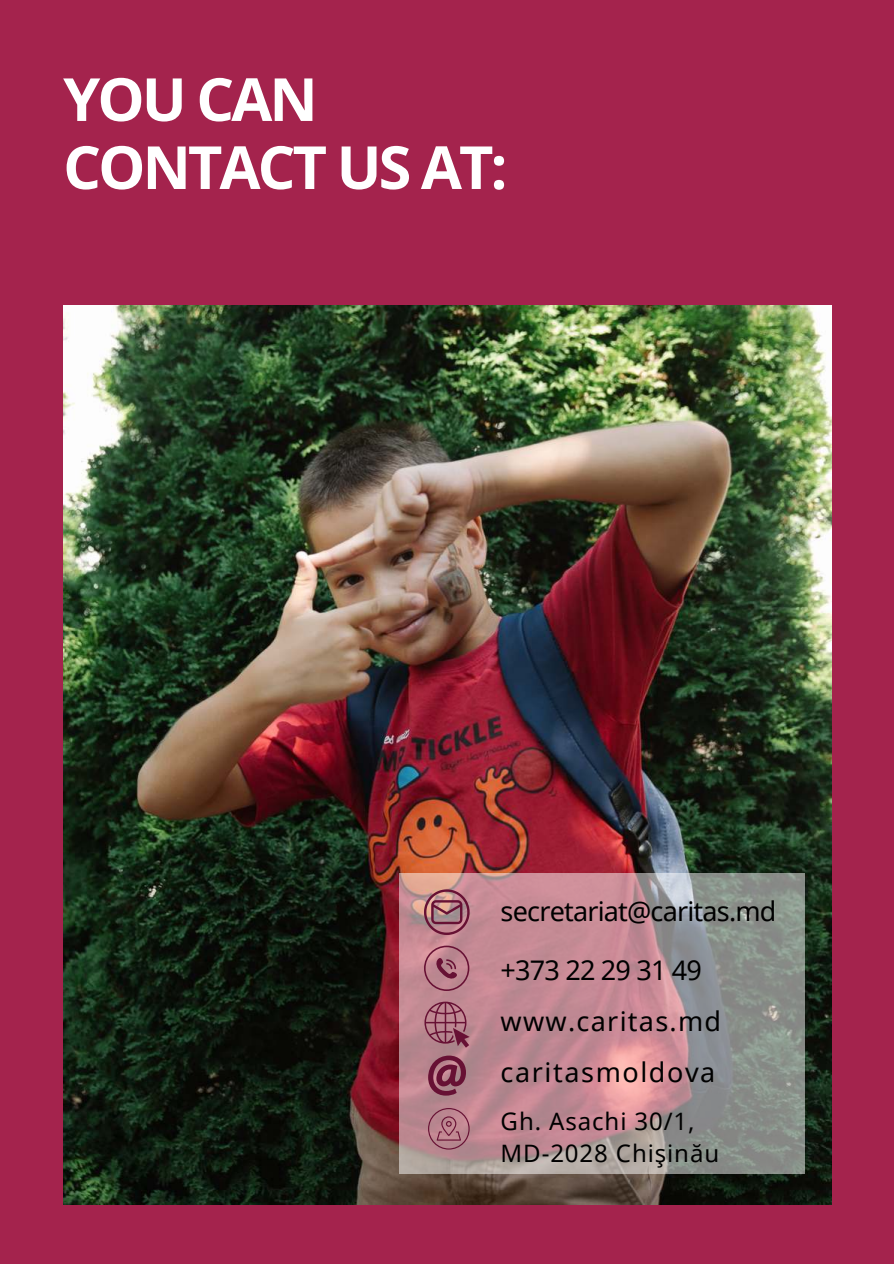
<style>
.page{position:relative;width:894px;height:1264px;background:#fff}
.page>*{position:absolute;margin:0;border:0;box-sizing:border-box;transform-origin:0 0}
.t1{font:700 59.55px/67.9px "Noto Sans";letter-spacing:-.05em;color:#fff}
.t2{font:27px "Noto Sans";letter-spacing:-.03em;color:#000}
.t3{font:27px "Noto Sans";letter-spacing:.045em;color:#000}
.t4{font:27px "Noto Sans";letter-spacing:.06em;color:#000}
.t5{font:24px/32.7px "Noto Sans";letter-spacing:.035em;color:#000}
</style>
<div class="page">
<div style="left:0;top:0;width:893px;height:1263px;background:#a4234d"></div>
<img style="left:63px;top:305px;width:767px;height:899px">
<svg style="left:399px;top:873px;width:405px;height:301px"></svg>
<svg style="left:424px;top:889px;width:45px;height:46px"></svg>
<svg style="left:424px;top:1001px;width:45px;height:46px"></svg>
<svg style="left:428px;top:1055px;width:38px;height:40px"></svg>
<svg style="left:428px;top:1107px;width:41px;height:42px"></svg>
<svg style="left:424px;top:945px;width:45px;height:45px"></svg>
<h1 class="t1" style="left:63px;top:64px;width:445px">YOU CAN<br>CONTACT US AT:</h1>
<p class="t2" style="left:500px;top:892px;width:277px">secretariat@caritas.md</p>
<p class="t2" style="left:500px;top:951px;width:203px">+373 22 29 31 49</p>
<p class="t3" style="left:500px;top:1002px;width:222px">www.caritas.md</p>
<p class="t4" style="left:500px;top:1053px;width:216px">caritasmoldova</p>
<p class="t5" style="left:500px;top:1104px;width:220px">Gh. Asachi 30/1,<br>MD-2028 Chişinău</p>
</div>
